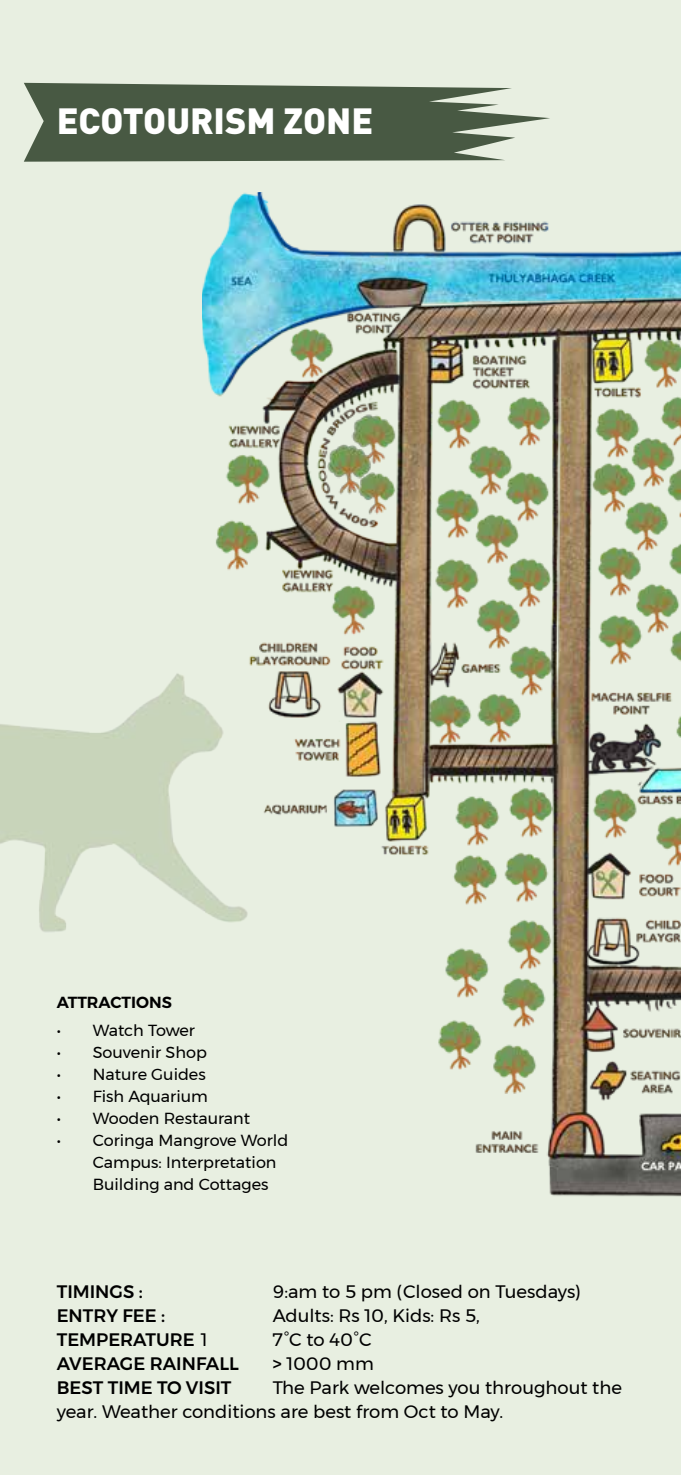
<style>
.page{position:relative;width:681px;height:1475px;background:#fff}
.page>*{position:absolute;margin:0;border:0;box-sizing:border-box;transform-origin:0 0}
.t1{font:900 36px "DIN";color:#fff}
.t2{font:18px/24px "Montserrat";color:#000}
.t3{font:500 18px "Montserrat";color:#000}
.t4{font:16px/22px "Montserrat";color:#000}
.t5{font:600 16px "Montserrat";color:#000}
.s1{font-weight:400}
.s2{font-weight:500}
</style>
<div class="page">
<div style="left:0;top:0;width:680px;height:1474px;background:#e8efe1"></div>
<img style="left:202px;top:193px;width:478px;height:1004px">
<svg style="left:24px;top:83px;width:526px;height:79px;fill:#485943"></svg>
<img style="left:0;top:531px;width:295px;height:476px">
<h1 class="t1" style="left:57px;top:96px;width:318px">ECOTOURISM ZONE</h1>
<p class="t5" style="left:57px;top:989px;width:117px">ATTRACTIONS</p>
<p class="t4" style="left:57px;top:1018px;width:140px">• Watch Tower</p>
<p class="t4" style="left:57px;top:1040px;width:151px">• Souvenir Shop</p>
<p class="t4" style="left:57px;top:1062px;width:150px">• Nature Guides</p>
<p class="t4" style="left:57px;top:1084px;width:152px">• Fish Aquarium</p>
<p class="t4" style="left:57px;top:1106px;width:195px">• Wooden Restaurant</p>
<p class="t4" style="left:93px;top:1128px;width:197px;text-indent:-36px">• Coringa Mangrove World<br>Campus: Interpretation<br>Building and Cottages</p>
<p class="t3" style="left:57px;top:1277px;width:87px">TIMINGS :</p>
<p class="t2" style="left:273px;top:1279px;width:309px">9:am to 5 pm (Closed on Tuesdays)</p>
<p class="t3" style="left:57px;top:1301px;width:110px">ENTRY FEE :</p>
<p class="t2" style="left:273px;top:1303px;width:208px">Adults: Rs 10, Kids: Rs 5,</p>
<p class="t3" style="left:57px;top:1325px;width:152px">TEMPERATURE <span class="s1">1</span></p>
<p class="t2" style="left:273px;top:1327px;width:100px">7°C to 40°C</p>
<p class="t3" style="left:57px;top:1349px;width:183px">AVERAGE RAINFALL</p>
<p class="t2" style="left:273px;top:1351px;width:102px"><span class="s2">&gt;</span> 1000 mm</p>
<p class="t3" style="left:57px;top:1373px;width:176px">BEST TIME TO VISIT</p>
<p class="t2" style="left:57px;top:1375px;width:566px;text-indent:216px">The Park welcomes you throughout the year. Weather conditions are best from Oct to May.</p>
</div>
